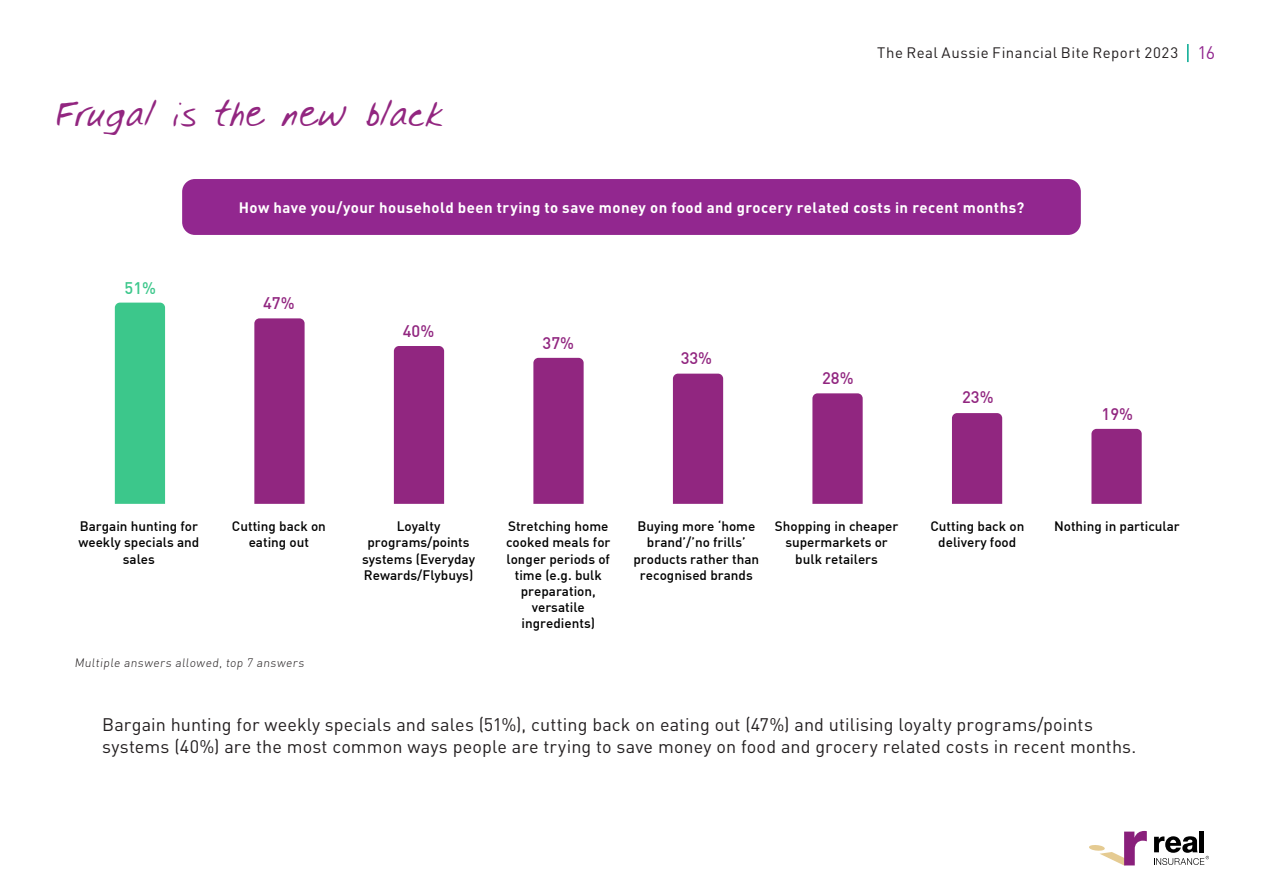
<style>
.page{position:relative;width:1263px;height:893px;background:#fff}
.page>*{position:absolute;margin:0;border:0;box-sizing:border-box;transform-origin:0 0}
.Page_Header{font:36px "Spear";letter-spacing:.005em;color:#922680}
.Body_Content{font:18px/21.6px "DIN Pro";letter-spacing:.005em;color:#231f20}
.t1{font:500 16.5px "DIN";color:#912680}
.t2{font:500 16.5px "DIN";color:#3cc78b}
.Body{font:700 15px "DIN Pro";letter-spacing:.03em;color:#fff}
.t3{font:15px "DIN Pro";letter-spacing:.035em;color:#231f20}
.t4{font:500 13.5px/16.2px "DIN";color:#000;text-align:center}
.Body-2{font:300 12px "DIN";color:#231f20}
.s1{font-size:18px;color:#92278f}
</style>
<div class="page">
<svg style="left:1187px;top:44px;width:1px;height:18px"></svg>
<div style="left:182px;top:179px;width:899px;height:56px;background:#92278f;border-radius:13px"></div>
<div style="left:115px;top:303px;width:50px;height:201px;background:#3cc78b"></div>
<div style="left:254px;top:318px;width:51px;height:186px;background:#912680"></div>
<div style="left:394px;top:346px;width:50px;height:158px;background:#912680"></div>
<div style="left:533px;top:358px;width:51px;height:146px;background:#912680"></div>
<div style="left:673px;top:374px;width:50px;height:130px;background:#912680"></div>
<div style="left:812px;top:393px;width:51px;height:111px;background:#912680"></div>
<div style="left:952px;top:413px;width:50px;height:91px;background:#912680"></div>
<div style="left:1091px;top:429px;width:51px;height:75px;background:#912680"></div>
<div style="left:1199px;top:831px;width:5px;height:21px;background:#000"></div>
<svg style="left:1089px;top:831px;width:58px;height:34px"></svg>
<svg style="left:1154px;top:836px;width:55px;height:29px"></svg>
<p class="Page_Header" style="left:54px;top:90px;width:391px">Frugal is the new black</p>
<p class="t3" style="left:877px;top:43px;width:340px">The Real Aussie Financial Bite Report 2023 <span class="s1">16</span></p>
<p class="t2" style="left:125px;top:277px;width:33px">51%</p>
<p class="Body" style="left:239px;top:197px;width:787px">How have you/your household been trying to save money on food and grocery related costs in recent months?</p>
<p class="t1" style="left:263px;top:293px;width:33px">47%</p>
<p class="t1" style="left:403px;top:321px;width:33px">40%</p>
<p class="t1" style="left:542px;top:333px;width:33px">37%</p>
<p class="t1" style="left:681px;top:348px;width:33px">33%</p>
<p class="t1" style="left:822px;top:367px;width:33px">28%</p>
<p class="t1" style="left:962px;top:387px;width:33px">23%</p>
<p class="t1" style="left:1101px;top:403px;width:33px">19%</p>
<p class="t4" style="left:78px;top:518px;width:122px">Bargain hunting for weekly specials and sales</p>
<p class="t4" style="left:232px;top:518px;width:95px">Cutting back on eating out</p>
<p class="t4" style="left:362px;top:518px;width:114px">Loyalty programs/points systems (Everyday<br>Rewards/Flybuys)</p>
<p class="t4" style="left:506px;top:518px;width:106px">Stretching home cooked meals for longer periods of time (e.g. bulk preparation, versatile ingredients)</p>
<p class="t4" style="left:633px;top:518px;width:127px">Buying more ‘home brand’/’no frills’ products rather than recognised brands</p>
<p class="t4" style="left:775px;top:518px;width:125px">Shopping in cheaper supermarkets or bulk retailers</p>
<p class="t4" style="left:930px;top:518px;width:95px">Cutting back on delivery food</p>
<p class="t4" style="left:1054px;top:518px;width:127px">Nothing in particular</p>
<p class="Body-2" style="left:74px;top:655px;width:233px">Multiple answers allowed, top 7 answers</p>
<p class="Body_Content" style="left:102px;top:713px;width:1036px">Bargain hunting for weekly specials and sales (51%), cutting back on eating out (47%) and utilising loyalty programs/points systems (40%) are the most common ways people are trying to save money on food and grocery related costs in recent months.</p>
</div>
